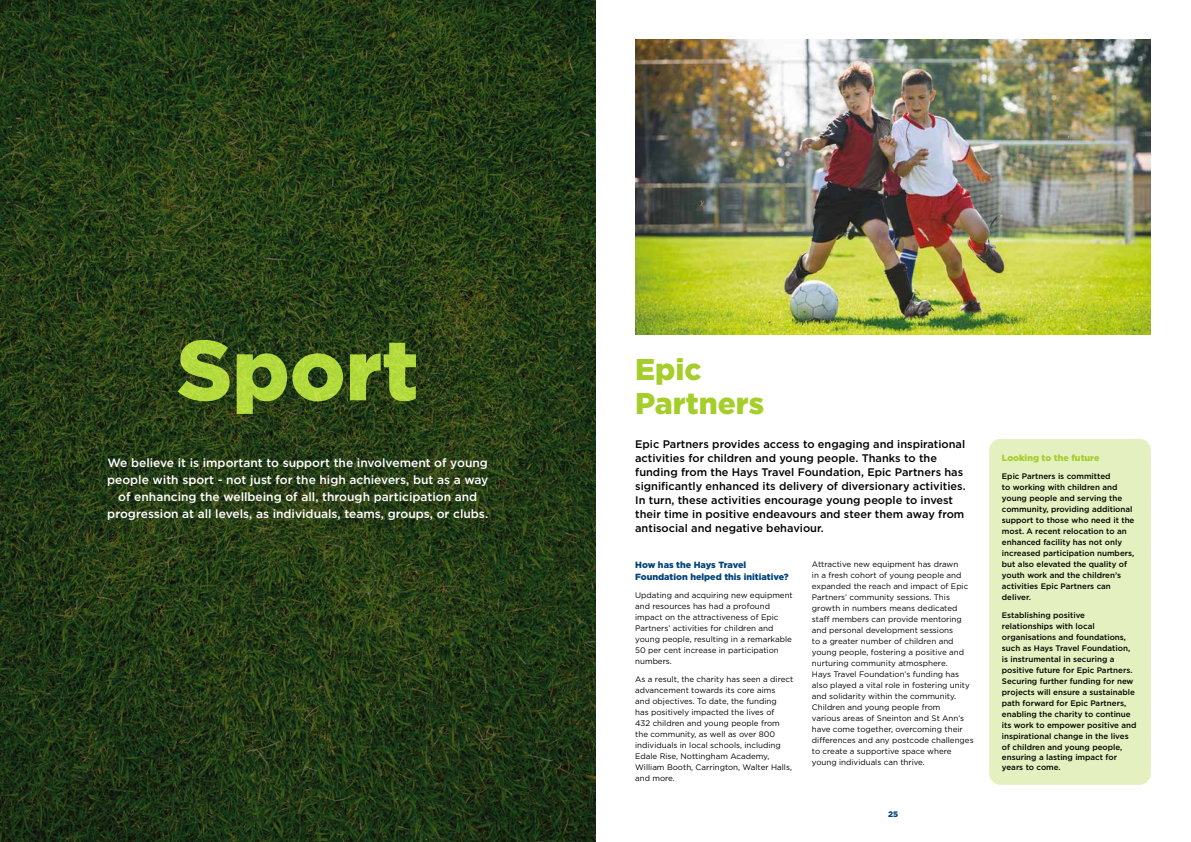
<style>
.page{position:relative;width:1191px;height:842px;background:#fff}
.page>*{position:absolute;margin:0;border:0;box-sizing:border-box;transform-origin:0 0}
.t1{font:900 85px "Gotham";color:#a5ce2a}
.t2{font:900 30px/34px "Gotham";color:#a5ce2a}
.t3{font:500 12px/17px "Gotham";color:#fff;text-align:center}
.t4{font:500 11px/14px "Gotham";color:#000}
.t5{font:900 9px/12px "Gotham";color:#004379}
.t6{font:900 9px "Gotham";color:#a5ce2a}
.t7{font:8px/11px "Gotham";color:#000}
.t8{font:500 8px/11px "Gotham";color:#000}
.t9{font:900 8px "Gotham";color:#004379}
</style>
<div class="page">
<svg style="left:0;top:0;width:595px;height:842px;background:#243915"></svg>
<img style="left:635px;top:40px;width:515px;height:294px">
<div style="left:146px;top:306px;width:317px;height:155px;background:#000;opacity:.65"></div>
<div style="left:989px;top:439px;width:161px;height:346px;background:#e4f0bf;border-radius:11px"></div>
<h1 class="t1" style="left:177px;top:312px;width:243px">Sport</h1>
<p class="t3" style="left:107px;top:454px;width:383px">We believe it is important to support the involvement of young people with sport - not just for the high achievers, but as a way of enhancing the wellbeing of all, through participation and progression at all levels, as individuals, teams, groups, or clubs.</p>
<h2 class="t2" style="left:635px;top:352px;width:130px">Epic<br>Partners</h2>
<p class="t4" style="left:635px;top:437px;width:332px">Epic Partners provides access to engaging and inspirational activities for children and young people. Thanks to the funding from the Hays Travel Foundation, Epic Partners has significantly enhanced its delivery of diversionary activities.<br>In turn, these activities encourage young people to invest their time in positive endeavours and steer them away from antisocial and negative behaviour.</p>
<p class="t5" style="left:635px;top:559px;width:155px">How has the Hays Travel<br>Foundation helped this initiative?</p>
<p class="t7" style="left:635px;top:589px;width:159px">Updating and acquiring new equipment and resources has had a profound impact on the attractiveness of Epic Partners’ activities for children and young people, resulting in a remarkable 50 per cent increase in participation numbers.</p>
<p class="t7" style="left:635px;top:673px;width:160px">As a result, the charity has seen a direct advancement towards its core aims<br>and objectives. To date, the funding<br>has positively impacted the lives of<br>432 children and young people from the community, as well as over 800 individuals in local schools, including Edale Rise, Nottingham Academy, William Booth, Carrington, Walter Halls, and more.</p>
<p class="t7" style="left:812px;top:559px;width:163px">Attractive new equipment has drawn<br>in a fresh cohort of young people and expanded the reach and impact of Epic Partners’ community sessions. This growth in numbers means dedicated staff members can provide mentoring and personal development sessions<br>to a greater number of children and young people, fostering a positive and nurturing community atmosphere.<br>Hays Travel Foundation’s funding has also played a vital role in fostering unity and solidarity within the community.<br>Children and young people from<br>various areas of Sneinton and St Ann’s have come together, overcoming their differences and any postcode challenges to create a supportive space where young individuals can thrive.</p>
<p class="t9" style="left:888px;top:808px;width:12px">25</p>
<p class="t6" style="left:1002px;top:451px;width:99px">Looking to the future</p>
<p class="t8" style="left:1002px;top:470px;width:134px">Epic Partners is committed<br>to working with children and young people and serving the community, providing additional support to those who need it the most. A recent relocation to an enhanced facility has not only increased participation numbers, but also elevated the quality of youth work and the children’s activities Epic Partners can deliver.</p>
<p class="t8" style="left:1002px;top:609px;width:136px">Establishing positive relationships with local organisations and foundations, such as Hays Travel Foundation, is instrumental in securing a positive future for Epic Partners.<br>Securing further funding for new projects will ensure a sustainable path forward for Epic Partners, enabling the charity to continue its work to empower positive and inspirational change in the lives of children and young people,</p>
<p class="t8" style="left:1002px;top:752px;width:117px;line-height:10px">ensuring a lasting impact for years to come.</p>
</div>
